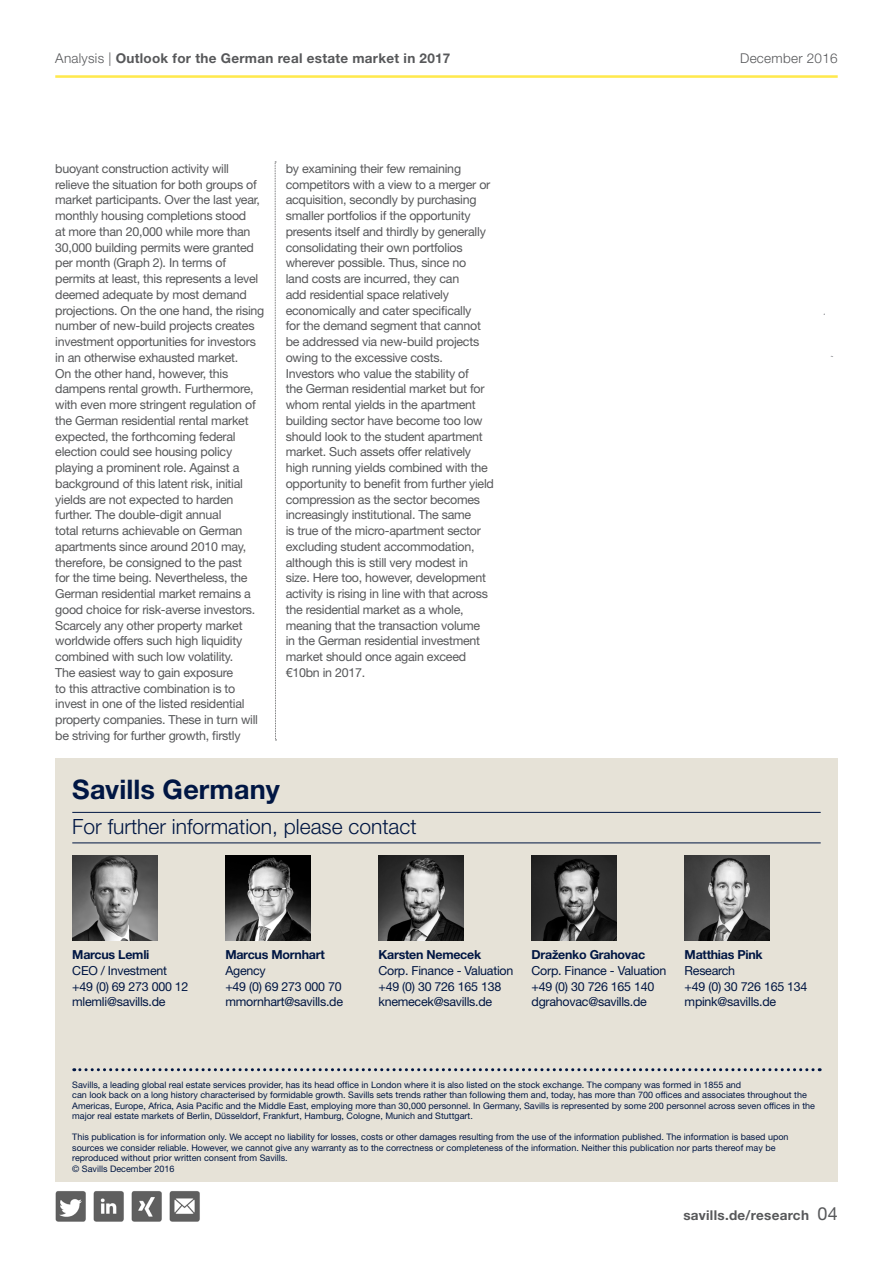
<style>
.page{position:relative;width:893px;height:1263px;background:#fff}
.page>*{position:absolute;margin:0;border:0;box-sizing:border-box;transform-origin:0 0}
.t1{font:700 27px "Helvetica Neue LT Std";letter-spacing:.005em;color:#001643}
.t2{font:300 21px "Helvetica Neue LT Std";color:#001643}
.t3{font:700 13.5px "Helvetica Neue LT Std";letter-spacing:.02em;color:#57585a}
.t4{font:300 13.5px "Helvetica Neue LT Std";letter-spacing:.02em;color:#57585a}
.H_Body{font:12.45px/15.8px "Helvetica Neue LT Std";letter-spacing:-.02em;color:#57585a}
.t5{font:12.45px "Helvetica Neue LT Std";letter-spacing:-.02em;color:#001643}
.t6{font:700 12.45px "Helvetica Neue LT Std";letter-spacing:-.02em;color:#001643}
.t7{font:9px/10.5px "Helvetica Neue LT Std";color:#001643}
.s1{font-weight:300}
.s2{font-weight:400;font-size:18px}
</style>
<div class="page">
<hr style="left:55px;top:75px;width:783px;height:3px;background:#ffe94d">
<div style="left:55px;top:758px;width:783px;height:424px;background:#e6e2d7"></div>
<hr style="left:72px;top:812px;width:749px;height:1px;background:#001643">
<hr style="left:72px;top:842px;width:749px;height:1px;background:#001643">
<img style="left:225px;top:856px;width:85px;height:85px">
<img style="left:73px;top:856px;width:84px;height:85px">
<img style="left:378px;top:856px;width:85px;height:85px">
<img style="left:531px;top:856px;width:86px;height:85px">
<img style="left:685px;top:856px;width:85px;height:85px">
<svg style="left:74px;top:1068px;width:746px;height:3px"></svg>
<img style="left:55px;top:1191px;width:31px;height:30px">
<img style="left:93px;top:1191px;width:31px;height:30px">
<img style="left:131px;top:1191px;width:31px;height:30px">
<img style="left:169px;top:1191px;width:31px;height:30px">
<svg style="left:275px;top:162px;width:1px;height:578px"></svg>
<p class="t3" style="left:55px;top:50px;width:397px"><span class="s1">Analysis |</span> Outlook for the German real estate market in 2017</p>
<p class="H_Body" style="left:55px;top:160px;width:211px">buoyant construction activity will relieve the situation for both groups of market participants. Over the last year, monthly housing completions stood<br>at more than 20,000 while more than 30,000 building permits were granted per month (Graph 2). In terms of permits at least, this represents a level deemed adequate by most demand projections. On the one hand, the rising number of new-build projects creates investment opportunities for investors in an otherwise exhausted market.<br>On the other hand, however, this dampens rental growth. Furthermore, with even more stringent regulation of the German residential rental market expected, the forthcoming federal election could see housing policy playing a prominent role. Against a background of this latent risk, initial yields are not expected to harden further. The double-digit annual<br>total returns achievable on German apartments since around 2010 may, therefore, be consigned to the past<br>for the time being. Nevertheless, the German residential market remains a good choice for risk-averse investors.<br>Scarcely any other property market worldwide offers such high liquidity combined with such low volatility.<br>The easiest way to gain exposure<br>to this attractive combination is to invest in one of the listed residential property companies. These in turn will be striving for further growth, firstly</p>
<p class="H_Body" style="left:286px;top:160px;width:210px">by examining their few remaining competitors with a view to a merger or acquisition, secondly by purchasing smaller portfolios if the opportunity presents itself and thirdly by generally consolidating their own portfolios wherever possible. Thus, since no<br>land costs are incurred, they can<br>add residential space relatively economically and cater specifically<br>for the demand segment that cannot be addressed via new-build projects owing to the excessive costs.<br>Investors who value the stability of<br>the German residential market but for whom rental yields in the apartment building sector have become too low should look to the student apartment market. Such assets offer relatively high running yields combined with the opportunity to benefit from further yield compression as the sector becomes increasingly institutional. The same<br>is true of the micro-apartment sector excluding student accommodation, although this is still very modest in size. Here too, however, development activity is rising in line with that across the residential market as a whole, meaning that the transaction volume<br>in the German residential investment market should once again exceed €10bn in 2017.</p>
<p class="t1" style="left:72px;top:772px;width:209px">Savills Germany</p>
<p class="t2" style="left:72px;top:814px;width:346px">For further information, please contact</p>
<p class="t4" style="left:740px;top:50px;width:99px">December 2016</p>
<p class="t6" style="left:72px;top:947px;width:79px">Marcus Lemli</p>
<p class="t5" style="left:72px;top:963px;width:96px">CEO / Investment</p>
<p class="t5" style="left:72px;top:979px;width:118px">+49 (0) 69 273 000 12</p>
<p class="t5" style="left:72px;top:995px;width:95px">mlemli@savills.de</p>
<p class="t6" style="left:225px;top:947px;width:101px">Marcus Mornhart</p>
<p class="t5" style="left:225px;top:963px;width:42px">Agency</p>
<p class="t5" style="left:225px;top:979px;width:118px">+49 (0) 69 273 000 70</p>
<p class="t5" style="left:225px;top:995px;width:119px">mmornhart@savills.de</p>
<p class="t6" style="left:378px;top:947px;width:104px">Karsten Nemecek</p>
<p class="t5" style="left:378px;top:963px;width:136px">Corp. Finance - Valuation</p>
<p class="t5" style="left:378px;top:979px;width:124px">+49 (0) 30 726 165 138</p>
<p class="t5" style="left:378px;top:995px;width:115px">knemecek@savills.de</p>
<p class="t6" style="left:531px;top:947px;width:115px">Draženko Grahovac</p>
<p class="t5" style="left:531px;top:963px;width:136px">Corp. Finance - Valuation</p>
<p class="t5" style="left:531px;top:979px;width:124px">+49 (0) 30 726 165 140</p>
<p class="t5" style="left:531px;top:995px;width:117px">dgrahovac@savills.de</p>
<p class="t6" style="left:685px;top:947px;width:80px">Matthias Pink</p>
<p class="t5" style="left:685px;top:963px;width:52px">Research</p>
<p class="t5" style="left:685px;top:979px;width:124px">+49 (0) 30 726 165 134</p>
<p class="t5" style="left:685px;top:995px;width:93px">mpink@savills.de</p>
<p class="t7" style="left:72px;top:1079px;width:670px">Savills, a leading global real estate services provider, has its head office in London where it is also listed on the stock exchange. The company was formed in 1855 and</p>
<p class="t7" style="left:72px;top:1089px;width:744px">can look back on a long history characterised by formidable growth. Savills sets trends rather than following them and, today, has more than 700 offices and associates throughout the<br>Americas, Europe, Africa, Asia Pacific and the Middle East, employing more than 30,000 personnel. In Germany, Savills is represented by some 200 personnel across seven offices in the major real estate markets of Berlin, Düsseldorf, Frankfurt, Hamburg, Cologne, Munich and Stuttgart.</p>
<p class="t7" style="left:72px;top:1131px;width:718px">This publication is for information only. We accept no liability for losses, costs or other damages resulting from the use of the information published. The information is based upon sources we consider reliable. However, we cannot give any warranty as to the correctness or completeness of the information. Neither this publication nor parts thereof may be reproduced without prior written consent from Savills.</p>
<p class="t7" style="left:72px;top:1163px;width:104px">© Savills December 2016</p>
<p class="t3" style="left:683px;top:1207px;width:156px">savills.de/research <span class="s2">04</span></p>
</div>
